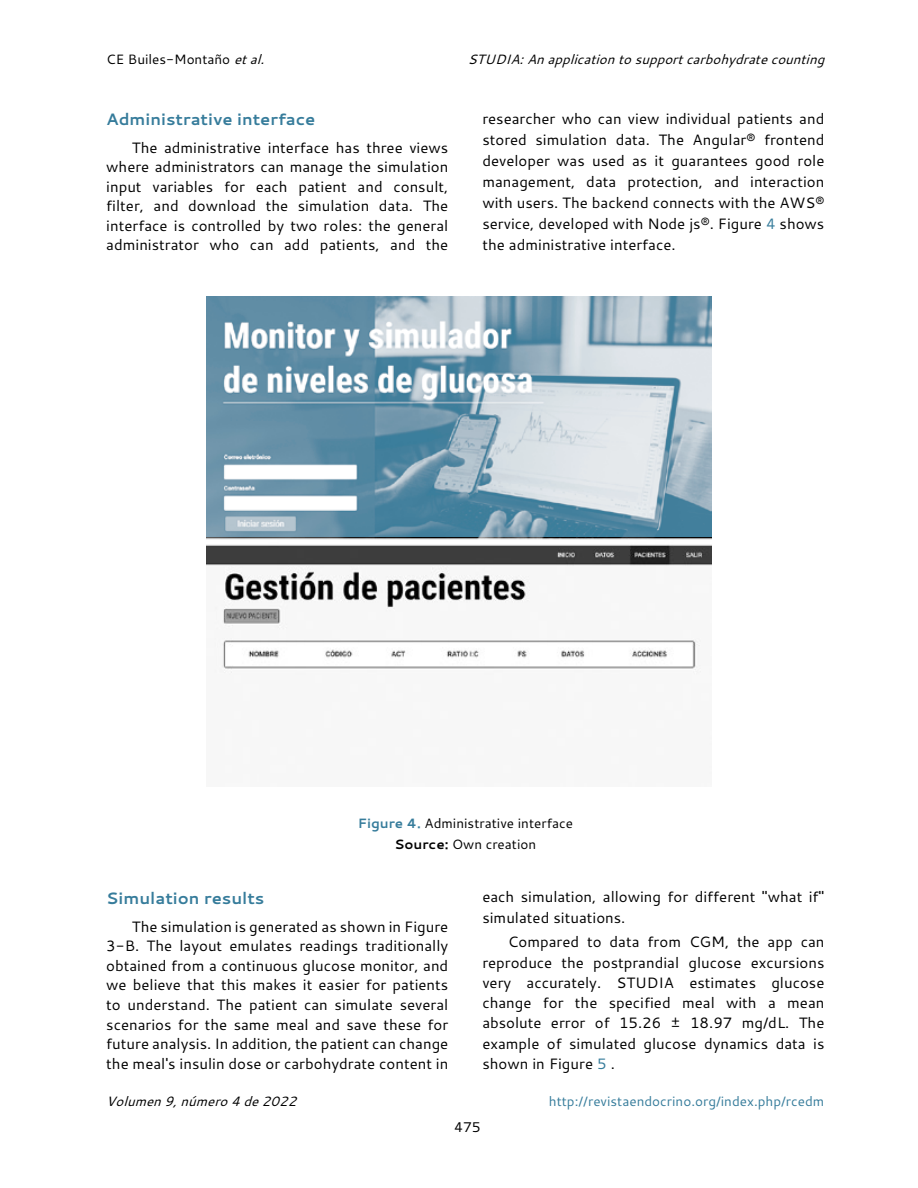
<style>
.page{position:relative;width:918px;height:1188px;background:#fff}
.page>*{position:absolute;margin:0;border:0;box-sizing:border-box;transform-origin:0 0}
.t1{font:700 16.5px "Cantarell";color:#367c9b}
.t2{font:15px/19.6px "Cantarell";color:#000;text-align:justify}
.t3{font:14.1px "Cantarell";color:#000}
.t4{font:italic 13.5px "Cantarell";color:#000}
.t5{font:13.5px/20.4px "Cantarell";color:#000;text-align:center}
.t6{font:13.5px "Cantarell";color:#367c9b}
.s1{font-style:italic}
.s2{color:#367c9b}
.s3{font-weight:700;color:#367c9b}
.s4{font-weight:700}
</style>
<div class="page">
<img style="left:206px;top:537px;width:506px;height:136px">
<img style="left:206px;top:296px;width:506px;height:241px">
<p class="t5" style="left:106px;top:49px;width:160px">CE Builes-Montaño <span class="s1">et al.</span></p>
<p class="t4" style="left:468px;top:50px;width:358px">STUDIA: An application to support carbohydrate counting</p>
<p class="t1" style="left:106px;top:108px;width:211px">Administrative interface</p>
<p class="t2" style="left:106px;top:137px;width:344px;text-indent:26px">The administrative interface has three views where administrators can manage the simulation input variables for each patient and consult, filter, and download the simulation data. The interface is controlled by two roles: the general administrator who can add patients, and the</p>
<p class="t2" style="left:482px;top:107px;width:344px;line-height:21.1px">researcher who can view individual patients and stored simulation data. The Angular® frontend developer was used as it guarantees good role management, data protection, and interaction with users. The backend connects with the AWS® service, developed with Node js®. Figure <span class="s2">4</span> shows the administrative interface.</p>
<p class="t5" style="left:358px;top:813px;width:217px"><span class="s3">Figure 4.</span> Administrative interface<br><span class="s4">Source:</span> Own creation</p>
<p class="t1" style="left:106px;top:886px;width:160px">Simulation results</p>
<p class="t2" style="left:106px;top:916px;width:344px;text-indent:26px">The simulation is generated as shown in Figure 3-B. The layout emulates readings traditionally obtained from a continuous glucose monitor, and we believe that this makes it easier for patients to understand. The patient can simulate several scenarios for the same meal and save these for future analysis. In addition, the patient can change the meal's insulin dose or carbohydrate content in</p>
<p class="t2" style="left:482px;top:886px;width:344px;line-height:20.2px">each simulation, allowing for different "what if" simulated situations.</p>
<p class="t2" style="left:482px;top:931px;width:344px;line-height:20.2px;text-indent:26px">Compared to data from CGM, the app can reproduce the postprandial glucose excursions very accurately. STUDIA estimates glucose change for the specified meal with a mean absolute error of 15.26 ± 18.97 mg/dL. The example of simulated glucose dynamics data is shown in Figure <span class="s2">5</span> .</p>
<p class="t4" style="left:106px;top:1092px;width:191px">Volumen 9, número 4 de 2022</p>
<p class="t6" style="left:549px;top:1092px;width:277px">http://revistaendocrino.org/index.php/rcedm</p>
<p class="t3" style="left:454px;top:1117px;width:28px">475</p>
</div>
